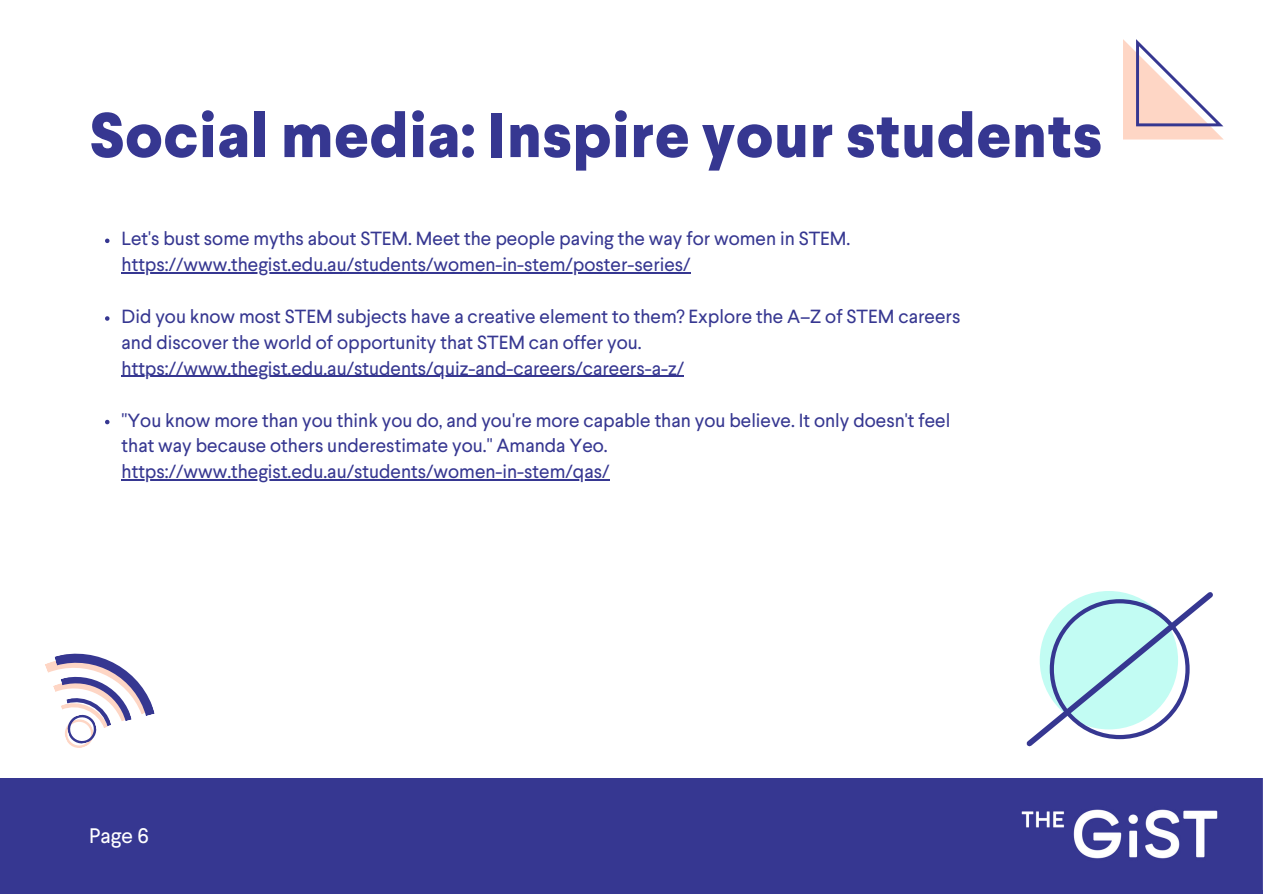
<style>
.page{position:relative;width:1263px;height:894px;background:#fff}
.page>*{position:absolute;margin:0;border:0;box-sizing:border-box;transform-origin:0 0}
.t1{font:800 62.85px "Larsseit";color:#363791}
.t2{font:21px "Larsseit";color:#fff}
.t3{font:19.05px/25.8px "Larsseit";color:#363791}
</style>
<div class="page">
<div style="left:0;top:778px;width:1263px;height:115px;background:#363791"></div>
<img style="left:1021px;top:809px;width:197px;height:50px">
<svg style="left:45px;top:653px;width:110px;height:95px"></svg>
<svg style="left:105px;top:238px;width:5px;height:5px"></svg>
<hr style="left:122px;top:272px;width:569px;height:1px;background:#363791">
<svg style="left:105px;top:316px;width:5px;height:4px"></svg>
<hr style="left:122px;top:376px;width:562px;height:1px;background:#363791">
<svg style="left:105px;top:419px;width:5px;height:5px"></svg>
<hr style="left:122px;top:479px;width:488px;height:1px;background:#363791">
<svg style="left:1026px;top:591px;width:187px;height:156px"></svg>
<svg style="left:1123px;top:39px;width:101px;height:100px"></svg>
<p class="t1" style="left:89px;top:109px;width:1014px">Social media: Inspire your students</p>
<p class="t3" style="left:122px;top:227px;width:730px">Let's bust some myths about STEM. Meet the people paving the way for women in STEM. https://www.thegist.edu.au/students/women-in-stem/poster-series/</p>
<p class="t3" style="left:122px;top:305px;width:840px">Did you know most STEM subjects have a creative element to them? Explore the A–Z of STEM careers and discover the world of opportunity that STEM can offer you. https://www.thegist.edu.au/students/quiz-and-careers/careers-a-z/</p>
<p class="t3" style="left:122px;top:408px;width:830px">"You know more than you think you do, and you're more capable than you believe. It only doesn't feel that way because others underestimate you." Amanda Yeo. https://www.thegist.edu.au/students/women-in-stem/qas/</p>
<p class="t2" style="left:89px;top:826px;width:61px">Page 6</p>
</div>
